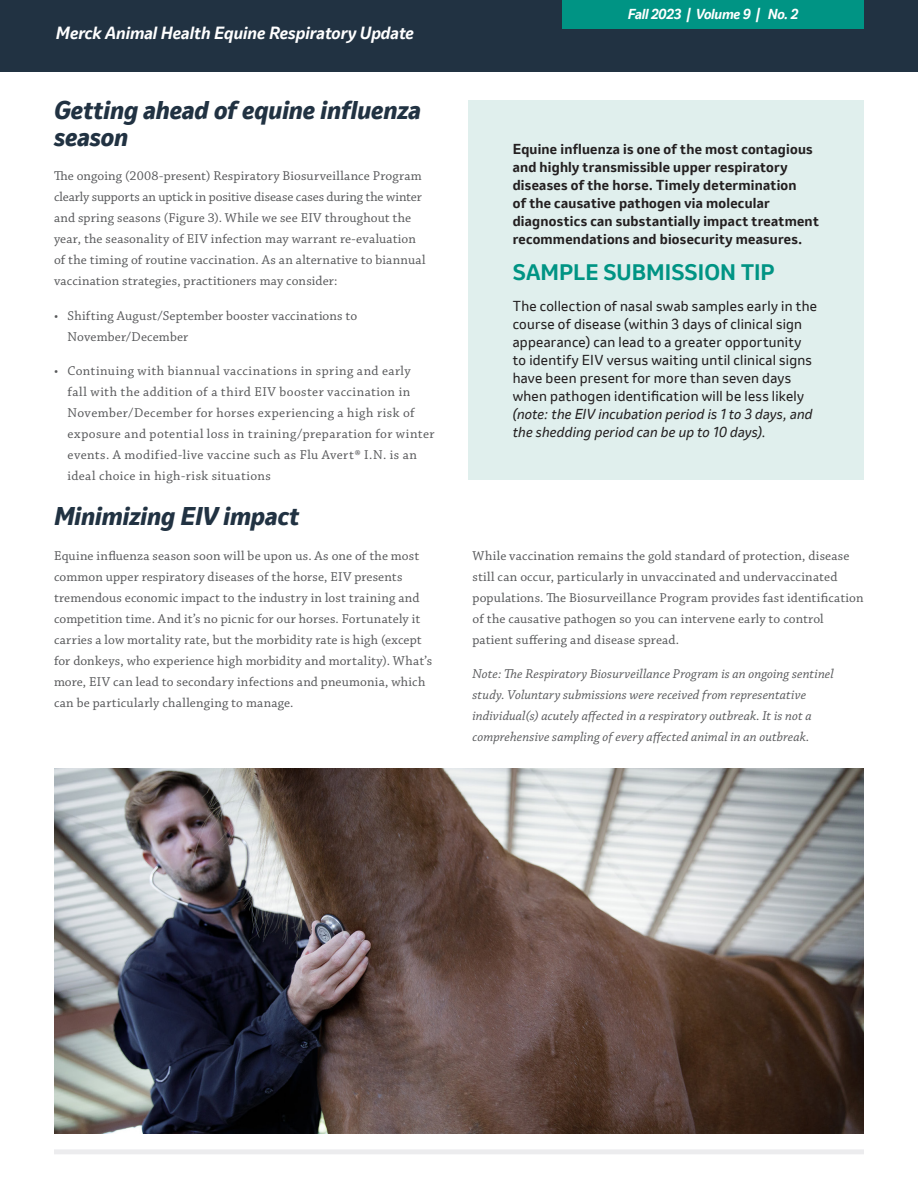
<style>
.page{position:relative;width:918px;height:1188px;background:#fff}
.page>*{position:absolute;margin:0;border:0;box-sizing:border-box;transform-origin:0 0}
.t1{font:italic 800 24px/27px "Invention";letter-spacing:-.005em;color:#213242}
.t2{font:700 21px "Invention";letter-spacing:.005em;color:#009484}
.t3{font:italic 700 16.5px "Invention";color:#fff}
.Chaparral_Body_Copy{font:13.5px/21px "Chaparral Pro";letter-spacing:.015em;color:#57585a}
.t4{font:13.5px/18px "Invention";letter-spacing:.02em;color:#231f20}
.Chaparral_Body_Copy-2{font:italic 13.5px/21px "Chaparral Pro";letter-spacing:.01em;color:#57585a}
.Chaparral_Body_Copy-3{font:700 13.5px/18px "Invention";letter-spacing:.02em;color:#231f20}
.t5{font:italic 700 13.5px "Invention";letter-spacing:-.02em;color:#fff}
.s1{font-style:italic}
</style>
<div class="page">
<hr style="left:54px;top:1150px;width:810px;height:4px;background:#ececee">
<div style="left:0;top:0;width:918px;height:72px;background:#213242"></div>
<div style="left:562px;top:0;width:302px;height:28px;background:#009484"></div>
<div style="left:468px;top:100px;width:396px;height:380px;background:#e0efed"></div>
<img style="left:54px;top:769px;width:810px;height:365px">
<p class="t3" style="left:56px;top:21px;width:360px">Merck Animal Health Equine Respiratory Update</p>
<p class="t1" style="left:54px;top:96px;width:369px">Getting ahead of equine influenza season</p>
<p class="Chaparral_Body_Copy" style="left:54px;top:166px;width:373px">The ongoing (2008-present) Respiratory Biosurveillance Program clearly supports an uptick in positive disease cases during the winter and spring seasons (Figure 3). While we see EIV throughout the year, the seasonality of EIV infection may warrant re-evaluation of the timing of routine vaccination. As an alternative to biannual vaccination strategies, practitioners may consider:</p>
<p class="Chaparral_Body_Copy" style="left:68px;top:305px;width:291px;text-indent:-14px">• Shifting August/September booster vaccinations to<br>November/December</p>
<p class="Chaparral_Body_Copy" style="left:68px;top:361px;width:369px;text-indent:-14px">• Continuing with biannual vaccinations in spring and early<br>fall with the addition of a third EIV booster vaccination in November/December for horses experiencing a high risk of exposure and potential loss in training/preparation for winter events. A modified-live vaccine such as Flu Avert® I.N. is an ideal choice in high-risk situations</p>
<p class="t5" style="left:628px;top:4px;width:172px">Fall 2023 | Volume 9 | No. 2</p>
<p class="Chaparral_Body_Copy-3" style="left:513px;top:140px;width:308px">Equine influenza is one of the most contagious and highly transmissible upper respiratory diseases of the horse. Timely determination<br>of the causative pathogen via molecular diagnostics can substantially impact treatment recommendations and biosecurity measures.</p>
<p class="t2" style="left:513px;top:257px;width:264px">SAMPLE SUBMISSION TIP</p>
<p class="t4" style="left:513px;top:297px;width:306px">The collection of nasal swab samples early in the course of disease (within 3 days of clinical sign appearance) can lead to a greater opportunity to identify EIV versus waiting until clinical signs have been present for more than seven days when pathogen identification will be less likely <span class="s1">(note: the EIV incubation period is 1 to 3 days, and the shedding period can be up to 10 days)</span>.</p>
<p class="t1" style="left:54px;top:503px;width:247px">Minimizing EIV impact</p>
<p class="Chaparral_Body_Copy" style="left:54px;top:545px;width:380px">Equine influenza season soon will be upon us. As one of the most common upper respiratory diseases of the horse, EIV presents tremendous economic impact to the industry in lost training and competition time. And it’s no picnic for our horses. Fortunately it carries a low mortality rate, but the morbidity rate is high (except for donkeys, who experience high morbidity and mortality). What’s more, EIV can lead to secondary infections and pneumonia, which can be particularly challenging to manage.</p>
<p class="Chaparral_Body_Copy" style="left:472px;top:545px;width:393px">While vaccination remains the gold standard of protection, disease still can occur, particularly in unvaccinated and undervaccinated populations. The Biosurveillance Program provides fast identification of the causative pathogen so you can intervene early to control patient suffering and disease spread.</p>
<p class="Chaparral_Body_Copy-2" style="left:472px;top:664px;width:363px">Note: The Respiratory Biosurveillance Program is an ongoing sentinel study. Voluntary submissions were received from representative individual(s) acutely affected in a respiratory outbreak. It is not a comprehensive sampling of every affected animal in an outbreak.</p>
</div>
